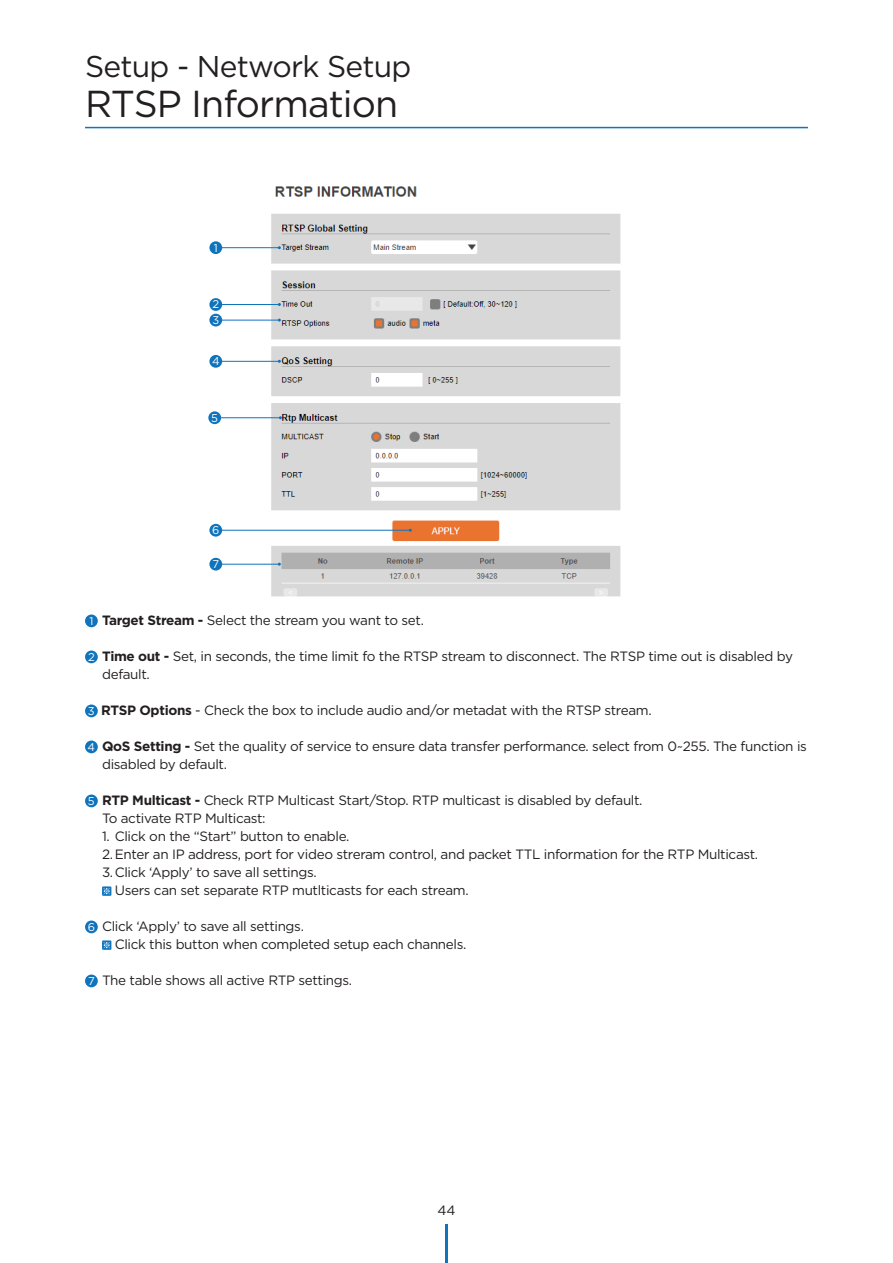
<style>
.page{position:relative;width:893px;height:1263px;background:#fff}
.page>*{position:absolute;margin:0;border:0;box-sizing:border-box;transform-origin:0 0}
.t1{font:37.5px "Gotham";letter-spacing:-.025em;color:#231f20}
.t2{font:30px "Gotham";letter-spacing:-.025em;color:#231f20}
.t3{font:13.5px/18px "Gotham";letter-spacing:-.025em;color:#231f20}
.t4{font:11.25px "Gotham";color:#fff}
.s1{font-weight:700}
</style>
<div class="page">
<hr style="left:85px;top:127px;width:723px;height:1px;background:#1074bc">
<hr style="left:445px;top:1225px;width:3px;height:38px;background:#1074bc">
<div style="left:85px;top:614px;width:13px;height:13px;background:#1074bc;border-radius:50%"></div>
<div style="left:85px;top:650px;width:13px;height:13px;background:#1074bc;border-radius:50%"></div>
<div style="left:85px;top:704px;width:13px;height:13px;background:#1074bc;border-radius:50%"></div>
<div style="left:85px;top:740px;width:13px;height:13px;background:#1074bc;border-radius:50%"></div>
<div style="left:85px;top:794px;width:13px;height:13px;background:#1074bc;border-radius:50%"></div>
<svg style="left:102px;top:886px;width:9px;height:10px"></svg>
<svg style="left:103px;top:888px;width:7px;height:6px"></svg>
<div style="left:85px;top:920px;width:13px;height:13px;background:#1074bc;border-radius:50%"></div>
<svg style="left:102px;top:940px;width:9px;height:10px"></svg>
<svg style="left:103px;top:942px;width:7px;height:6px"></svg>
<div style="left:85px;top:974px;width:13px;height:13px;background:#1074bc;border-radius:50%"></div>
<img style="left:264px;top:186px;width:357px;height:411px">
<hr style="left:216px;top:304px;width:63px;height:1px;background:#1074bc">
<div style="left:209px;top:298px;width:13px;height:13px;background:#1074bc;border-radius:50%"></div>
<hr style="left:216px;top:320px;width:63px;height:1px;background:#1074bc">
<div style="left:209px;top:314px;width:13px;height:12px;background:#1074bc;border-radius:50%"></div>
<hr style="left:216px;top:564px;width:63px;height:1px;background:#1074bc">
<div style="left:209px;top:558px;width:13px;height:12px;background:#1074bc;border-radius:50%"></div>
<hr style="left:216px;top:247px;width:63px;height:1px;background:#1074bc">
<div style="left:209px;top:241px;width:13px;height:13px;background:#1074bc;border-radius:50%"></div>
<hr style="left:215px;top:417px;width:65px;height:1px;background:#1074bc">
<div style="left:208px;top:411px;width:13px;height:13px;background:#1074bc;border-radius:50%"></div>
<hr style="left:216px;top:530px;width:194px;height:1px;background:#1074bc">
<div style="left:209px;top:524px;width:13px;height:13px;background:#1074bc;border-radius:50%"></div>
<hr style="left:216px;top:361px;width:63px;height:1px;background:#1074bc">
<div style="left:209px;top:355px;width:13px;height:13px;background:#1074bc;border-radius:50%"></div>
<p class="t2" style="left:85px;top:47px;width:328px">Setup - Network Setup</p>
<p class="t1" style="left:85px;top:80px;width:315px">RTSP Information</p>
<p class="t4" style="left:214px;top:240px;width:6px">1</p>
<p class="t4" style="left:212px;top:297px;width:8px">2</p>
<p class="t4" style="left:212px;top:313px;width:8px">3</p>
<p class="t4" style="left:212px;top:354px;width:9px">4</p>
<p class="t4" style="left:211px;top:410px;width:8px">5</p>
<p class="t4" style="left:212px;top:523px;width:9px">6</p>
<p class="t4" style="left:212px;top:557px;width:8px">7</p>
<p class="t4" style="left:89px;top:614px;width:6px">1</p>
<p class="t3" style="left:102px;top:611px;width:323px"><span class="s1">Target Stream -</span> Select the stream you want to set.</p>
<p class="t4" style="left:88px;top:650px;width:8px">2</p>
<p class="t3" style="left:102px;top:647px;width:692px"><span class="s1">Time out -</span> Set, in seconds, the time limit fo the RTSP stream to disconnect. The RTSP time out is disabled by default.</p>
<p class="t4" style="left:88px;top:704px;width:8px">3</p>
<p class="t3" style="left:101px;top:701px;width:552px"><span class="s1">RTSP Options</span> - Check the box to include audio and/or metadat with the RTSP stream.</p>
<p class="t4" style="left:88px;top:740px;width:9px">4</p>
<p class="t3" style="left:102px;top:737px;width:706px"><span class="s1">QoS Setting -</span> Set the quality of service to ensure data transfer performance. select from 0~255. The function is disabled by default.</p>
<p class="t4" style="left:88px;top:794px;width:8px">5</p>
<p class="t3" style="left:102px;top:791px;width:542px"><span class="s1">RTP Multicast -</span> Check RTP Multicast Start/Stop. RTP multicast is disabled by default.</p>
<p class="t3" style="left:102px;top:809px;width:165px">To activate RTP Multicast:</p>
<p class="t3" style="left:102px;top:827px;width:249px">1. Click on the “Start” button to enable.</p>
<p class="t3" style="left:102px;top:845px;width:658px">2.Enter an IP address, port for video streram control, and packet TTL information for the RTP Multicast.</p>
<p class="t3" style="left:102px;top:863px;width:216px">3.Click ‘Apply’ to save all settings.</p>
<p class="t3" style="left:115px;top:881px;width:355px">Users can set separate RTP mutlticasts for each stream.</p>
<p class="t4" style="left:88px;top:920px;width:9px">6</p>
<p class="t3" style="left:102px;top:917px;width:203px">Click ‘Apply’ to save all settings.</p>
<p class="t3" style="left:115px;top:935px;width:353px">Click this button when completed setup each channels.</p>
<p class="t4" style="left:88px;top:974px;width:8px">7</p>
<p class="t3" style="left:102px;top:971px;width:252px">The table shows all active RTP settings.</p>
<p class="t3" style="left:437px;top:1201px;width:20px">44</p>
</div>
